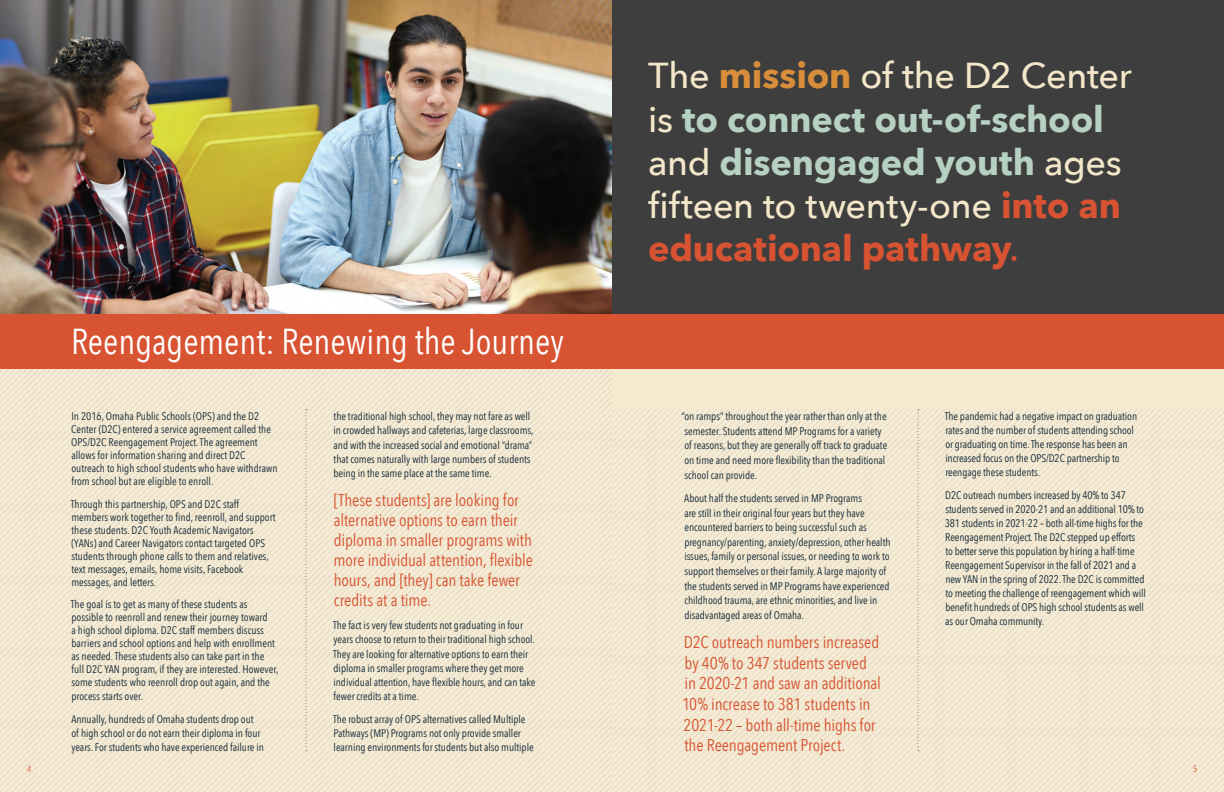
<style>
.page{position:relative;width:1224px;height:792px;background:#fff}
.page>*{position:absolute;margin:0;border:0;box-sizing:border-box;transform-origin:0 0}
.t1{font:500 36px/43.2px "Avenir Next";letter-spacing:-.01em;color:#f4e7c9}
.t2{font:36px "Avenir Next Condensed";color:#fff}
.t3{font:17px/20.1px "Avenir Next Condensed";letter-spacing:-.005em;color:#d75332}
.t4{font:11px/13px "Avenir Next Condensed";letter-spacing:-.005em;color:#112736}
.t5{font:9px "Avenir Next Condensed";color:#d75332}
.s1{font-weight:700;color:#d78d39}
.s2{font-weight:700;color:#b6d0c2}
.s3{font-weight:700;color:#d75332}
.s4{color:#d75332}
</style>
<div class="page">
<div style="left:0;top:361px;width:1224px;height:431px;background:#f5e9ce"></div>
<div style="left:0;top:368px;width:612px;height:424px;background:linear-gradient(to right,#f3e8d1,#f3e8d1)"></div>
<div style="left:612px;top:0;width:612px;height:368px;background:#3e3e3f"></div>
<img style="left:0;top:0;width:612px;height:314px">
<div style="left:612px;top:409px;width:612px;height:383px;background:linear-gradient(to right,#f1e7d0,#f1e7d0)"></div>
<div style="left:0;top:314px;width:1224px;height:54px;background:#d75332"></div>
<svg style="left:918px;top:409px;width:1px;height:342px"></svg>
<svg style="left:306px;top:409px;width:1px;height:342px"></svg>
<h1 class="t2" style="left:71px;top:311px;width:494px">Reengagement: Renewing the Journey</h1>
<p class="t4" style="left:71px;top:409px;width:208px">In 2016, Omaha Public Schools (OPS) and the D2<br>Center (D2C) entered a service agreement called the OPS/D2C Reengagement Project. The agreement allows for information sharing and direct D2C outreach to high school students who have withdrawn from school but are eligible to enroll.</p>
<p class="t4" style="left:71px;top:497px;width:206px">Through this partnership, OPS and D2C staff members work together to find, reenroll, and support these students. D2C Youth Academic Navigators (YANs) and Career Navigators contact targeted OPS students through phone calls to them and relatives, text messages, emails, home visits, Facebook messages, and letters.</p>
<p class="t4" style="left:71px;top:597px;width:209px">The goal is to get as many of these students as possible to reenroll and renew their journey toward<br>a high school diploma. D2C staff members discuss barriers and school options and help with enrollment as needed. These students also can take part in the full D2C YAN program, if they are interested. However, some students who reenroll drop out again, and the</p>
<p class="t4" style="left:71px;top:684px;width:184px;line-height:23px">process starts over.<br>Annually, hundreds of Omaha students drop out</p>
<p class="t4" style="left:71px;top:726px;width:194px;line-height:14px">of high school or do not earn their diploma in four years. For students who have experienced failure in</p>
<p class="t4" style="left:334px;top:409px;width:202px;line-height:14.1px">the traditional high school, they may not fare as well in crowded hallways and cafeterias, large classrooms, and with the increased social and emotional “drama” that comes naturally with large numbers of students being in the same place at the same time.</p>
<h2 class="t3" style="left:334px;top:489px;width:201px">[These students] are looking for alternative options to earn their diploma in smaller programs with more individual attention, flexible hours, and [they] can take fewer credits at a time.</h2>
<p class="t4" style="left:333px;top:618px;width:204px;line-height:14.1px">The fact is very few students not graduating in four years choose to return to their traditional high school.<br>They are looking for alternative options to earn their diploma in smaller programs where they get more individual attention, have flexible hours, and can take fewer credits at a time.</p>
<p class="t4" style="left:333px;top:712px;width:202px;line-height:14.1px">The robust array of OPS alternatives called Multiple<br>Pathways (MP) Programs not only provide smaller learning environments for students but also multiple</p>
<h1 class="t1" style="left:648px;top:53px;width:485px">The <span class="s1">mission</span> of the D2 Center is <span class="s2">to connect out-of-school </span>and <span class="s2">disengaged youth</span> ages fifteen to twenty-one <span class="s3">into an educational pathway</span><span class="s4">.</span></h1>
<p class="t4" style="left:681px;top:409px;width:207px;line-height:14.6px">“on ramps” throughout the year rather than only at the semester. Students attend MP Programs for a variety of reasons, but they are generally off track to graduate on time and need more flexibility than the traditional school can provide.</p>
<p class="t4" style="left:684px;top:490px;width:208px;line-height:14.6px">About half the students served in MP Programs<br>are still in their original four years but they have encountered barriers to being successful such as pregnancy/parenting, anxiety/depression, other health issues, family or personal issues, or needing to work to support themselves or their family. A large majority of the students served in MP Programs have experienced childhood trauma, are ethnic minorities, and live in disadvantaged areas of Omaha.</p>
<h2 class="t3" style="left:682px;top:631px;width:200px;line-height:20.6px">D2C outreach numbers increased by 40% to 347 students served<br>in 2020-21 and saw an additional<br>10% increase to 381 students in<br>2021-22 – both all-time highs for the Reengagement Project.</h2>
<p class="t4" style="left:945px;top:409px;width:194px;line-height:14px">The pandemic had a negative impact on graduation rates and the number of students attending school or graduating on time. The response has been an increased focus on the OPS/D2C partnership to reengage these students.</p>
<p class="t4" style="left:945px;top:488px;width:203px;line-height:14px">D2C outreach numbers increased by 40% to 347 students served in 2020-21 and an additional 10% to 381 students in 2021-22 – both all-time highs for the Reengagement Project. The D2C stepped up efforts<br>to better serve this population by hiring a half-time Reengagement Supervisor in the fall of 2021 and a new YAN in the spring of 2022. The D2C is committed to meeting the challenge of reengagement which will benefit hundreds of OPS high school students as well as our Omaha community.</p>
<p class="t5" style="left:27px;top:761px;width:6px">4</p>
<p class="t5" style="left:1193px;top:761px;width:6px">5</p>
</div>
